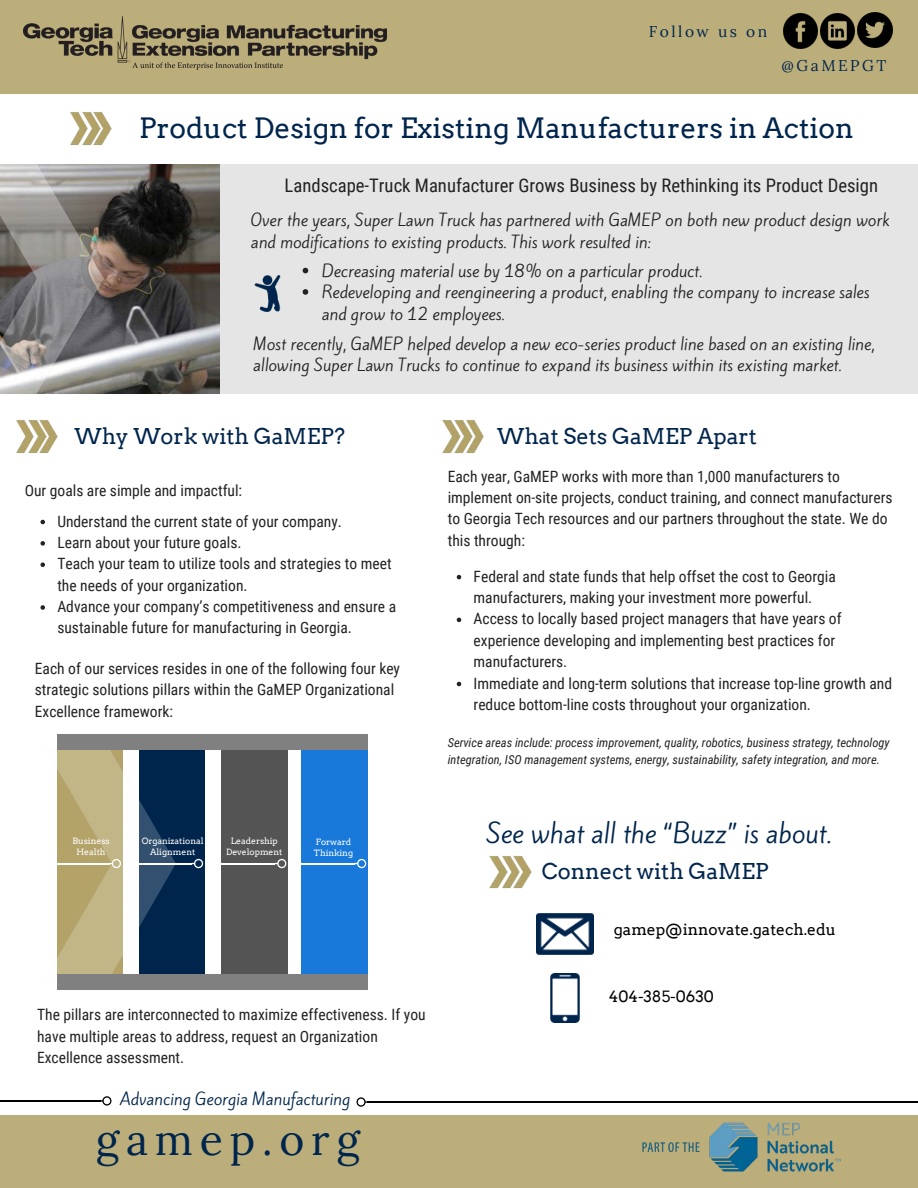
<style>
.page{position:relative;width:918px;height:1188px;background:#fff}
.page>*{position:absolute;margin:0;border:0;box-sizing:border-box;transform-origin:0 0}
.t1{font:42.75px "Lora";letter-spacing:.16em;color:#00254c}
.t2{font:28.05px "Arvo";color:#00254c}
.t3{font:24.9px "Kite One";color:#00254c}
.t4{font:21.75px "Arvo";color:#00254c}
.t5{font:18.75px "Roboto Condensed";color:#222}
.t6{font:15.6px/21.3px "Roboto Condensed";color:#222}
.t7{font:15.6px/21.3px "Kite One";color:#222}
.t8{font:15.6px "Arvo";color:#000}
.t9{font:15.6px "Kite One";color:#00254c}
.t10{font:15.6px "Lora";letter-spacing:.16em;color:#00254c}
.t11{font:italic 12.45px/16.8px "Roboto Condensed";color:#222}
.t12{font:8.7px/11.2px "Arvo";color:#fff;text-align:center}
</style>
<div class="page">
<img style="left:70px;top:112px;width:42px;height:33px">
<img style="left:78px;top:112px;width:24px;height:33px">
<img style="left:16px;top:420px;width:42px;height:33px">
<img style="left:24px;top:420px;width:24px;height:33px">
<img style="left:442px;top:420px;width:42px;height:33px">
<img style="left:450px;top:420px;width:25px;height:33px">
<img style="left:522px;top:856px;width:10px;height:32px">
<img style="left:510px;top:856px;width:12px;height:33px">
<img style="left:489px;top:856px;width:21px;height:33px">
<img style="left:103px;top:164px;width:117px;height:230px">
<div style="left:220px;top:164px;width:698px;height:230px;background:#e5e5e5"></div>
<img style="left:254px;top:276px;width:27px;height:36px">
<svg style="left:40px;top:520px;width:5px;height:4px"></svg>
<svg style="left:40px;top:541px;width:5px;height:5px"></svg>
<svg style="left:40px;top:562px;width:5px;height:5px"></svg>
<svg style="left:40px;top:605px;width:5px;height:5px"></svg>
<svg style="left:457px;top:575px;width:4px;height:4px"></svg>
<svg style="left:457px;top:618px;width:4px;height:4px"></svg>
<svg style="left:457px;top:682px;width:4px;height:4px"></svg>
<img style="left:0;top:164px;width:103px;height:230px">
<img style="left:537px;top:913px;width:57px;height:42px">
<img style="left:550px;top:973px;width:30px;height:50px">
<div style="left:0;top:0;width:918px;height:93px;background:#bcae7b"></div>
<img style="left:820px;top:14px;width:35px;height:34px">
<img style="left:783px;top:14px;width:35px;height:34px">
<img style="left:24px;top:16px;width:363px;height:54px">
<img style="left:857px;top:12px;width:35px;height:35px">
<div style="left:0;top:1115px;width:918px;height:73px;background:#bcae7b"></div>
<hr style="left:0;top:1100px;width:100px;height:2px;background:#000">
<svg style="left:100px;top:1096px;width:12px;height:10px"></svg>
<hr style="left:367px;top:1101px;width:551px;height:2px;background:#000">
<svg style="left:356px;top:1097px;width:11px;height:10px"></svg>
<img style="left:642px;top:1122px;width:199px;height:50px">
<svg style="left:303px;top:268px;width:5px;height:5px"></svg>
<svg style="left:303px;top:289px;width:5px;height:6px"></svg>
<div style="left:140px;top:750px;width:65px;height:231px;background:#00254c"></div>
<div style="left:222px;top:750px;width:66px;height:235px;background:#545454"></div>
<div style="left:302px;top:746px;width:66px;height:233px;background:#1879db"></div>
<hr style="left:301px;top:863px;width:54px;height:1px;background:#fff">
<svg style="left:355px;top:859px;width:11px;height:9px"></svg>
<hr style="left:222px;top:863px;width:53px;height:1px;background:#fff">
<svg style="left:275px;top:859px;width:27px;height:9px"></svg>
<hr style="left:138px;top:863px;width:54px;height:1px;background:#fff">
<svg style="left:191px;top:859px;width:12px;height:9px"></svg>
<img style="left:57px;top:750px;width:119px;height:224px">
<div style="left:57px;top:974px;width:311px;height:16px;background:#808080"></div>
<div style="left:57px;top:735px;width:311px;height:15px;background:#808080"></div>
<p class="t10" style="left:649px;top:21px;width:120px">Follow us on</p>
<p class="t10" style="left:782px;top:55px;width:106px">@GaMEPGT</p>
<h2 class="t2" style="left:139px;top:111px;width:716px">Product Design for Existing Manufacturers in Action</h2>
<p class="t5" style="left:285px;top:173px;width:595px">Landscape-Truck Manufacturer Grows Business by Rethinking its Product Design</p>
<p class="t7" style="left:251px;top:210px;width:640px">Over the years, Super Lawn Truck has partnered with GaMEP on both new product design work and modifications to existing products. This work resulted in:</p>
<p class="t7" style="left:322px;top:260px;width:549px">Decreasing material use by 18% on a particular product.<br>Redeveloping and reengineering a product, enabling the company to increase sales and grow to 12 employees.</p>
<p class="t7" style="left:253px;top:333px;width:623px">Most recently, GaMEP helped develop a new eco-series product line based on an existing line, allowing Super Lawn Trucks to continue to expand its business within its existing market.</p>
<h3 class="t4" style="left:74px;top:423px;width:272px">Why Work with GaMEP?</h3>
<p class="t6" style="left:25px;top:479px;width:219px">Our goals are simple and impactful:</p>
<p class="t6" style="left:57px;top:510px;width:340px">Understand the current state of your company.<br>Learn about your future goals.<br>Teach your team to utilize tools and strategies to meet the needs of your organization.<br>Advance your company’s competitiveness and ensure a sustainable future for manufacturing in Georgia.</p>
<p class="t6" style="left:35px;top:657px;width:367px">Each of our services resides in one of the following four key strategic solutions pillars within the GaMEP Organizational<br>Excellence framework:</p>
<p class="t12" style="left:72px;top:835px;width:39px">Business<br>Health</p>
<p class="t12" style="left:142px;top:835px;width:63px">Organizational<br>Alignment</p>
<p class="t12" style="left:226px;top:835px;width:58px">Leadership<br>Development</p>
<p class="t12" style="left:314px;top:836px;width:41px;text-align:left">Forward<br>Thinking</p>
<p class="t6" style="left:37px;top:1004px;width:390px">The pillars are interconnected to maximize effectiveness. If you have multiple areas to address, request an Organization<br>Excellence assessment.</p>
<p class="t9" style="left:120px;top:1088px;width:232px">Advancing Georgia Manufacturing</p>
<h1 class="t1" style="left:96px;top:1112px;width:266px">gamep.org</h1>
<h3 class="t4" style="left:497px;top:423px;width:261px">What Sets GaMEP Apart</h3>
<p class="t6" style="left:448px;top:465px;width:446px">Each year, GaMEP works with more than 1,000 manufacturers to implement on-site projects, conduct training, and connect manufacturers to Georgia Tech resources and our partners throughout the state. We do this through:</p>
<p class="t6" style="left:474px;top:565px;width:420px">Federal and state funds that help offset the cost to Georgia manufacturers, making your investment more powerful.<br>Access to locally based project managers that have years of experience developing and implementing best practices for manufacturers.<br>Immediate and long-term solutions that increase top-line growth and reduce bottom-line costs throughout your organization.</p>
<p class="t11" style="left:448px;top:734px;width:443px">Service areas include: process improvement, quality, robotics, business strategy, technology integration, ISO management systems, energy, sustainability, safety integration, and more.</p>
<h3 class="t3" style="left:486px;top:815px;width:347px">See what all the “Buzz” is about.</h3>
<h3 class="t4" style="left:542px;top:858px;width:229px">Connect with GaMEP</h3>
<p class="t8" style="left:614px;top:920px;width:224px">gamep@innovate.gatech.edu</p>
<p class="t8" style="left:609px;top:987px;width:106px">404-385-0630</p>
</div>
